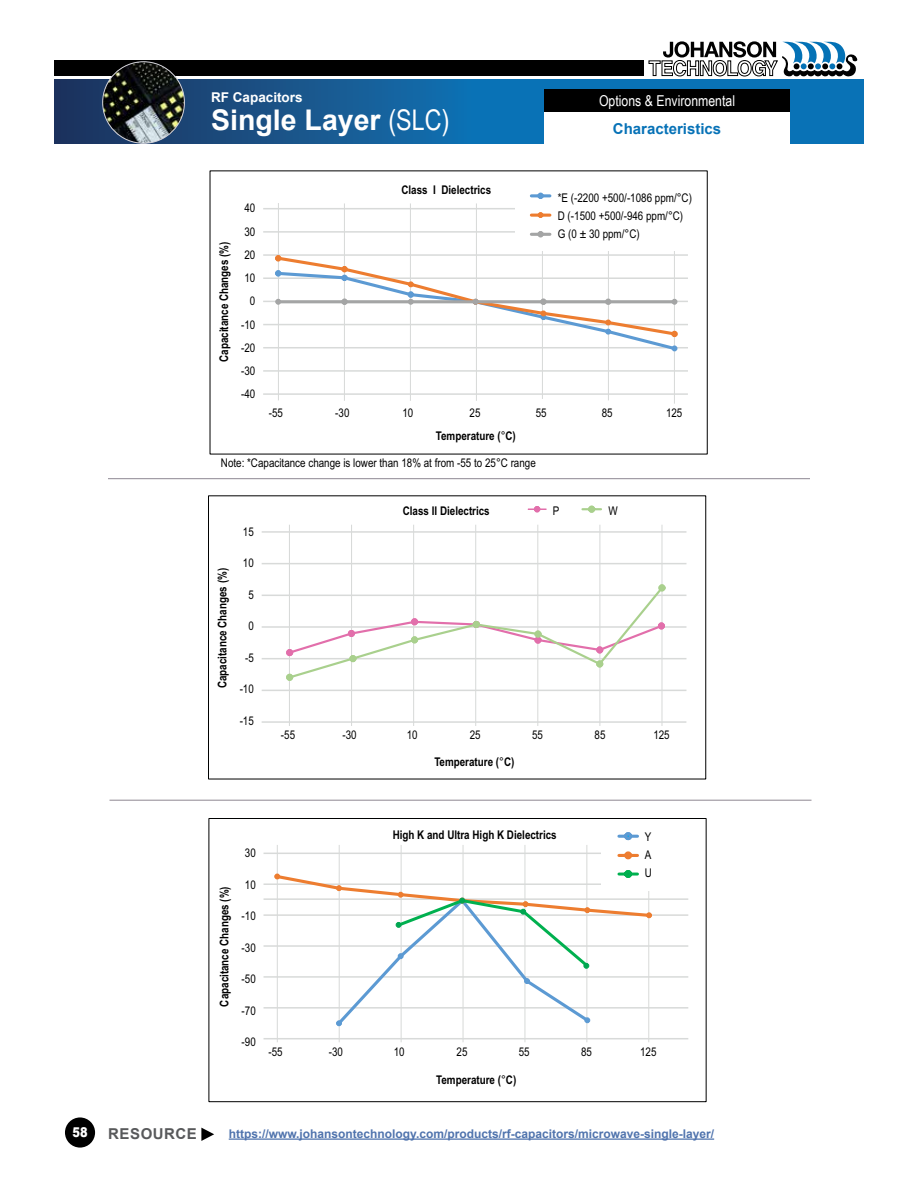
<style>
.page{position:relative;width:918px;height:1188px;background:#fff}
.page>*{position:absolute;margin:0;border:0;box-sizing:border-box;transform-origin:0 0}
.t1{font:700 28.5px "Arial";color:#fff}
.t2{font:15px "Arial Narrow";color:#fff}
.t3{font:700 15px "Arial";color:#0772b7}
.t4{font:700 15px "Arial";letter-spacing:.035em;color:#58595b}
.t5{font:700 13.5px "Arial";color:#fff}
.t6{font:900 13.5px "Arial";color:#fff;scale:.84 1}
.t7{font:12px/23.2px "Arial Narrow";color:#000}
.t8{font:700 12px "Arial Narrow";color:#000}
.t9{font:700 12px "Arial";color:#4f73ad}
.s1{font-family:"Arial Narrow";font-weight:400}
.s2{font-weight:400}
</style>
<div class="page">
<svg style="left:201px;top:1128px;width:13px;height:13px"></svg>
<hr style="left:229px;top:1138px;width:485px;height:2px;background:#4f73ad">
<div style="left:65px;top:1117px;width:30px;height:31px;background:#000;border-radius:50%"></div>
<hr style="left:278px;top:203px;width:1px;height:197px;background:#d8dad9">
<hr style="left:344px;top:203px;width:1px;height:198px;background:#d8dad9">
<hr style="left:410px;top:203px;width:1px;height:198px;background:#d8dad9">
<hr style="left:476px;top:203px;width:1px;height:198px;background:#d8dad9">
<hr style="left:542px;top:202px;width:1px;height:197px;background:#d8dad9">
<hr style="left:608px;top:203px;width:1px;height:197px;background:#d8dad9">
<hr style="left:674px;top:206px;width:1px;height:198px;background:#d8dad9">
<hr style="left:263px;top:231px;width:425px;height:2px;background:#d8dad9">
<hr style="left:263px;top:254px;width:425px;height:2px;background:#d8dad9">
<hr style="left:263px;top:277px;width:425px;height:2px;background:#d8dad9">
<hr style="left:263px;top:324px;width:425px;height:1px;background:#d8dad9">
<hr style="left:263px;top:370px;width:425px;height:2px;background:#d8dad9">
<hr style="left:263px;top:347px;width:425px;height:1px;background:#d8dad9">
<hr style="left:263px;top:208px;width:425px;height:1px;background:#d8dad9">
<hr style="left:263px;top:393px;width:425px;height:2px;background:#d8dad9">
<hr style="left:263px;top:301px;width:425px;height:1px;background:#d8dad9">
<div style="left:515px;top:185px;width:180px;height:65px;background:#fff"></div>
<svg style="left:275px;top:255px;width:403px;height:97px"></svg>
<hr style="left:278px;top:300px;width:396px;height:3px;background:#a4a5a5">
<hr style="left:531px;top:194px;width:19px;height:3px;background:#5c9ad3">
<div style="left:537px;top:193px;width:7px;height:6px;background:#5c9ad3;border:2px solid #5c9ad3;border-radius:50%"></div>
<hr style="left:531px;top:214px;width:19px;height:3px;background:#ed7d30">
<svg style="left:538px;top:212px;width:6px;height:6px"></svg>
<hr style="left:531px;top:233px;width:19px;height:3px;background:#a4a5a5">
<div style="left:537px;top:231px;width:7px;height:6px;background:#a4a5a5;border:2px solid #a4a5a5;border-radius:50%"></div>
<hr style="left:599px;top:525px;width:1px;height:201px;background:#d8dad9">
<hr style="left:661px;top:525px;width:1px;height:201px;background:#d8dad9">
<hr style="left:262px;top:563px;width:424px;height:1px;background:#d8dad9">
<hr style="left:262px;top:626px;width:424px;height:2px;background:#d8dad9">
<hr style="left:262px;top:690px;width:424px;height:1px;background:#d8dad9">
<hr style="left:262px;top:595px;width:424px;height:1px;background:#d8dad9">
<hr style="left:262px;top:658px;width:424px;height:1px;background:#d8dad9">
<hr style="left:262px;top:531px;width:424px;height:2px;background:#d8dad9">
<hr style="left:262px;top:721px;width:424px;height:2px;background:#d8dad9">
<hr style="left:289px;top:525px;width:1px;height:201px;background:#d8dad9">
<hr style="left:351px;top:525px;width:1px;height:201px;background:#d8dad9">
<hr style="left:413px;top:525px;width:1px;height:201px;background:#d8dad9">
<hr style="left:475px;top:525px;width:1px;height:201px;background:#d8dad9">
<hr style="left:537px;top:525px;width:1px;height:201px;background:#d8dad9">
<svg style="left:528px;top:506px;width:18px;height:6px"></svg>
<svg style="left:581px;top:505px;width:21px;height:8px"></svg>
<div style="left:588px;top:506px;width:7px;height:7px;border:2px solid #a9d08d;border-radius:50%"></div>
<div style="left:286px;top:649px;width:7px;height:7px;border:2px solid #e26fab;border-radius:50%"></div>
<div style="left:286px;top:674px;width:7px;height:7px;border:2px solid #a9d08d;border-radius:50%"></div>
<svg style="left:287px;top:585px;width:378px;height:95px"></svg>
<div style="left:658px;top:584px;width:8px;height:7px;border:2px solid #a9d08d;border-radius:50%"></div>
<hr style="left:264px;top:898px;width:424px;height:2px;background:#d8dad9">
<hr style="left:339px;top:845px;width:1px;height:197px;background:#d8dad9">
<hr style="left:277px;top:845px;width:1px;height:197px;background:#d8dad9">
<hr style="left:401px;top:845px;width:1px;height:197px;background:#d8dad9">
<hr style="left:463px;top:845px;width:1px;height:197px;background:#d8dad9">
<hr style="left:524px;top:845px;width:1px;height:197px;background:#d8dad9">
<hr style="left:586px;top:845px;width:1px;height:197px;background:#d8dad9">
<hr style="left:648px;top:883px;width:1px;height:159px;background:#d8dad9">
<hr style="left:264px;top:883px;width:424px;height:2px;background:#d8dad9">
<hr style="left:264px;top:945px;width:424px;height:2px;background:#d8dad9">
<hr style="left:264px;top:1007px;width:424px;height:2px;background:#d8dad9">
<hr style="left:264px;top:914px;width:424px;height:2px;background:#d8dad9">
<hr style="left:264px;top:976px;width:424px;height:2px;background:#d8dad9">
<hr style="left:264px;top:853px;width:424px;height:1px;background:#d8dad9">
<hr style="left:264px;top:1038px;width:424px;height:1px;background:#d8dad9">
<div style="left:602px;top:832px;width:91px;height:59px;background:#fff"></div>
<div style="left:209px;top:818px;width:498px;height:284px;border:1px solid #000101"></div>
<svg style="left:617px;top:832px;width:22px;height:9px"></svg>
<svg style="left:624px;top:832px;width:8px;height:8px"></svg>
<svg style="left:617px;top:851px;width:22px;height:9px"></svg>
<div style="left:625px;top:852px;width:6px;height:7px;border:2px solid #ed7d30;border-radius:50%"></div>
<svg style="left:274px;top:869px;width:378px;height:159px"></svg>
<hr style="left:108px;top:478px;width:702px;height:1px;background:#8e8892">
<hr style="left:110px;top:800px;width:702px;height:1px;background:#8e8892">
<svg style="left:54px;top:79px;width:810px;height:65px;background:#135e99"></svg>
<div style="left:54px;top:60px;width:589px;height:16px;background:#000"></div>
<svg style="left:648px;top:41px;width:210px;height:36px"></svg>
<img style="left:103px;top:62px;width:81px;height:81px;border-radius:41px">
<div style="left:102px;top:61px;width:83px;height:83px;border:1px solid #cfced5;border-radius:50%"></div>
<div style="left:544px;top:89px;width:246px;height:23px;background:#000"></div>
<div style="left:544px;top:112px;width:246px;height:34px;background:#fff"></div>
<p class="t5" style="left:211px;top:87px;width:93px">RF Capacitors</p>
<p class="t2" style="left:599px;top:90px;width:138px">Options &amp; Environmental</p>
<p class="t3" style="left:613px;top:119px;width:110px">Characteristics</p>
<h1 class="t1" style="left:211px;top:100px;width:240px">Single Layer <span class="s1">(SLC)</span></h1>
<p class="t8" style="left:215px;top:362px;width:122px;rotate:-90deg">Capacitance Changes (%)</p>
<p class="t7" style="left:241px;top:196px;width:16px;text-align:right">40<br>30<br>20<br>10<br>0 -10 -20 -30 -40</p>
<p class="t8" style="left:401px;top:181px;width:91px">Class I Dielectrics</p>
<p class="t7" style="left:558px;top:188px;width:136px;line-height:18px">*E (-2200 +500/-1086 ppm/°C)<br>D (-1500 +500/-946 ppm/°C)<br>G (0 ± 30 ppm/°C)</p>
<p class="t7" style="left:269px;top:401px;width:16px">-55</p>
<p class="t7" style="left:335px;top:401px;width:16px">-30</p>
<p class="t7" style="left:402px;top:401px;width:12px">10</p>
<p class="t7" style="left:470px;top:401px;width:12px">25</p>
<p class="t7" style="left:536px;top:401px;width:12px">55</p>
<p class="t7" style="left:602px;top:401px;width:12px">85</p>
<p class="t7" style="left:666px;top:401px;width:18px">125</p>
<p class="t8" style="left:436px;top:426px;width:82px">Temperature (<span class="s2">°</span>C)</p>
<p class="t7" style="left:221px;top:451px;width:316px">Note: *Capacitance change is lower than 18% at from -55 to 25°C range</p>
<p class="t8" style="left:213px;top:688px;width:122px;rotate:-90deg">Capacitance Changes (%)</p>
<p class="t7" style="left:243px;top:520px;width:12px">15</p>
<p class="t7" style="left:243px;top:551px;width:12px">10</p>
<p class="t7" style="left:248px;top:583px;width:7px">5</p>
<p class="t7" style="left:248px;top:614px;width:7px">0</p>
<p class="t7" style="left:245px;top:646px;width:10px">-5</p>
<p class="t7" style="left:240px;top:677px;width:16px">-10</p>
<p class="t7" style="left:240px;top:709px;width:16px">-15</p>
<p class="t8" style="left:403px;top:502px;width:88px">Class II Dielectrics</p>
<p class="t7" style="left:553px;top:499px;width:8px">P</p>
<p class="t7" style="left:608px;top:499px;width:11px">W</p>
<p class="t7" style="left:281px;top:723px;width:16px">-55</p>
<p class="t7" style="left:342px;top:723px;width:16px">-30</p>
<p class="t7" style="left:407px;top:723px;width:12px">10</p>
<p class="t7" style="left:470px;top:723px;width:12px">25</p>
<p class="t7" style="left:532px;top:723px;width:12px">55</p>
<p class="t7" style="left:595px;top:723px;width:12px">85</p>
<p class="t7" style="left:653px;top:723px;width:18px">125</p>
<p class="t8" style="left:434px;top:753px;width:82px">Temperature (<span class="s2">°</span>C)</p>
<p class="t8" style="left:215px;top:1007px;width:122px;rotate:-90deg">Capacitance Changes (%)</p>
<p class="t7" style="left:245px;top:841px;width:12px">30</p>
<p class="t7" style="left:245px;top:872px;width:12px">10</p>
<p class="t7" style="left:242px;top:904px;width:16px">-10</p>
<p class="t7" style="left:242px;top:935px;width:16px">-30</p>
<p class="t7" style="left:242px;top:967px;width:16px">-50</p>
<p class="t7" style="left:242px;top:998px;width:16px">-70</p>
<p class="t7" style="left:242px;top:1030px;width:16px">-90</p>
<p class="t8" style="left:393px;top:825px;width:166px">High K and Ultra High K Dielectrics</p>
<p class="t7" style="left:645px;top:827px;width:9px;line-height:18px;text-align:justify">Y A U</p>
<p class="t7" style="left:268px;top:1039px;width:16px">-55</p>
<p class="t7" style="left:329px;top:1039px;width:16px">-30</p>
<p class="t7" style="left:394px;top:1039px;width:12px">10</p>
<p class="t7" style="left:457px;top:1039px;width:12px">25</p>
<p class="t7" style="left:519px;top:1039px;width:12px">55</p>
<p class="t7" style="left:581px;top:1039px;width:12px">85</p>
<p class="t7" style="left:640px;top:1039px;width:18px">125</p>
<p class="t8" style="left:436px;top:1071px;width:82px">Temperature (<span class="s2">°</span>C)</p>
<p class="t6" style="left:72px;top:1123px;width:20px">58</p>
<p class="t4" style="left:108px;top:1123px;width:90px">RESOURCE</p>
<p class="t9" style="left:229px;top:1125px;width:487px">https://www.johansontechnology.com/products/rf-capacitors/microwave-single-layer/</p>
</div>
